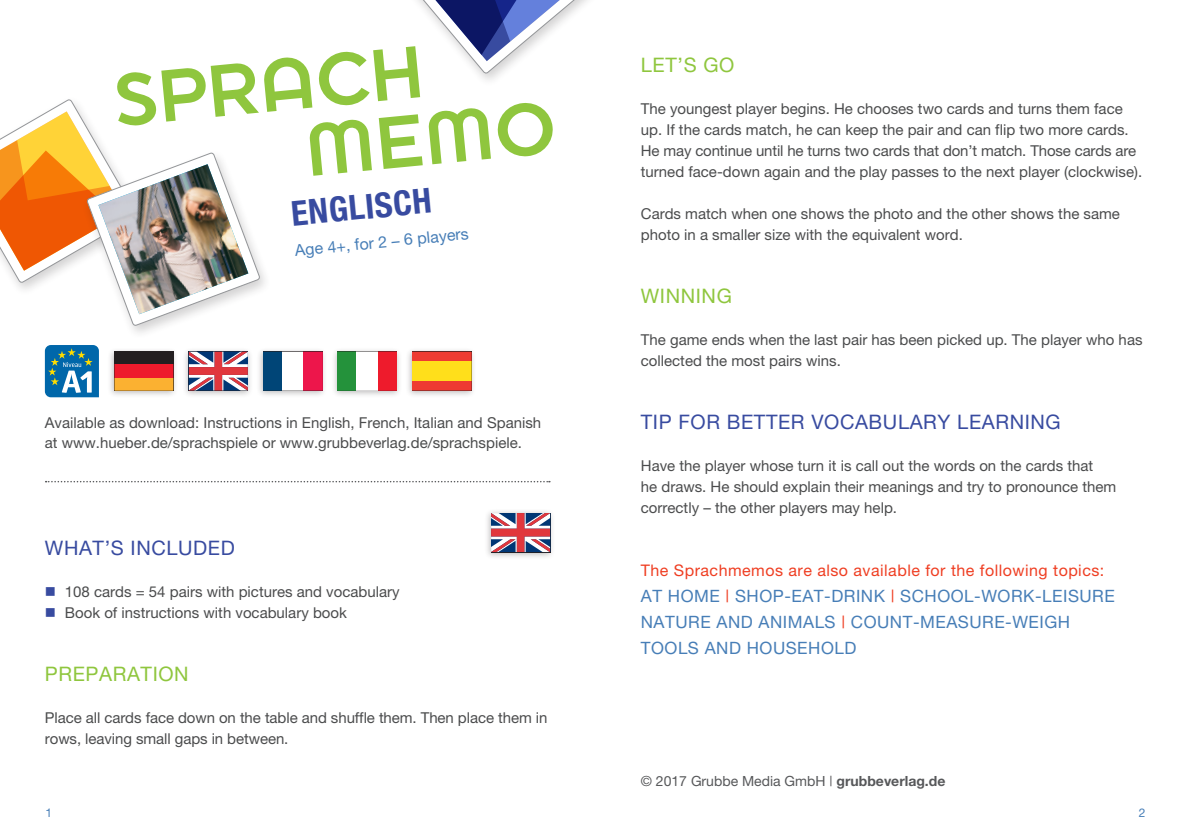
<style>
.page{position:relative;width:1191px;height:840px;background:#fff}
.page>*{position:absolute;margin:0;border:0;box-sizing:border-box;transform-origin:0 0}
.t1{font:81.4px/69.4px "Dessau Pro Drei";color:#8fc63e}
.t2{font:700 condensed 34.6px "Helvetica Neue";color:#384ba0}
.t3{font:20px "Helvetica Neue";letter-spacing:.03em;color:#384ba0}
.t4{font:20px "Helvetica Neue";letter-spacing:.03em;color:#8fc63e}
.t5{font:17px/26px "Helvetica Neue";letter-spacing:.03em;color:#477eb7}
.t6{font:16px "Helvetica Neue";letter-spacing:.03em;color:#ef3e22}
.t7{font:16px "Helvetica Neue";color:#477eb7}
.t8{font:15px/21px "Helvetica Neue";color:#4b4c4d}
.t9{font:14px "Helvetica Neue";color:#57585a}
.t10{font:12px "Helvetica Neue";color:#477eb7}
.s1{color:#384ba0}
.s2{color:#ef3e22}
.s3{font-weight:700}
</style>
<div class="page">
<svg style="left:0;top:99px;width:260px;height:227px"></svg>
<img style="left:98px;top:164px;width:150px;height:150px">
<div style="left:405px;top:346px;width:71px;height:52px;background:#231f20;opacity:.3"></div>
<div style="left:412px;top:351px;width:59px;height:10px;background:#ee3b32"></div>
<div style="left:412px;top:361px;width:59px;height:20px;background:#ffdf1b"></div>
<div style="left:412px;top:381px;width:59px;height:9px;background:#ee3b32"></div>
<div style="left:256px;top:346px;width:71px;height:52px;background:#231f20;opacity:.3"></div>
<div style="left:263px;top:351px;width:19px;height:39px;background:#004577"></div>
<div style="left:303px;top:351px;width:19px;height:39px;background:#ed164b"></div>
<div style="left:282px;top:351px;width:21px;height:39px;background:#fff"></div>
<div style="left:331px;top:346px;width:71px;height:52px;background:#231f20;opacity:.3"></div>
<svg style="left:338px;top:351px;width:59px;height:39px"></svg>
<svg style="left:45px;top:345px;width:54px;height:52px;background:#3182ad"></svg>
<div style="left:182px;top:346px;width:71px;height:52px;background:#231f20;opacity:.3"></div>
<svg style="left:191px;top:353px;width:55px;height:35px"></svg>
<div style="left:484px;top:508px;width:71px;height:52px;background:#231f20;opacity:.3"></div>
<svg style="left:493px;top:514px;width:55px;height:36px"></svg>
<div style="left:107px;top:346px;width:72px;height:52px;background:#231f20;opacity:.3"></div>
<div style="left:114px;top:351px;width:59px;height:13px;background:#231f20"></div>
<div style="left:114px;top:378px;width:59px;height:12px;background:#fbb131"></div>
<div style="left:114px;top:364px;width:59px;height:14px;background:#ee1b2c"></div>
<svg style="left:418px;top:0;width:169px;height:74px"></svg>
<svg style="left:46px;top:480px;width:504px;height:2px"></svg>
<h1 class="t1" style="left:294px;top:48px;width:253px;text-indent:-184px;rotate:-6deg">SPRACH<br>MEMO</h1>
<h2 class="t2" style="left:289px;top:193px;width:142px;rotate:-6deg">ENGLISCH</h2>
<p class="t7" style="left:294px;top:241px;width:176px;rotate:-6deg">Age 4+, for 2 – 6 players</p>
<p class="t8" style="left:45px;top:412px;width:498px;line-height:20px">Available as download: Instructions in English, French, Italian and Spanish at www.hueber.de/sprachspiele or www.grubbeverlag.de/sprachspiele.</p>
<h3 class="t3" style="left:45px;top:535px;width:191px">WHAT’S INCLUDED</h3>
<p class="t8" style="left:45px;top:580px;width:356px"><span class="s1">■</span> 108 cards = 54 pairs with pictures and vocabulary</p>
<p class="t8" style="left:45px;top:601px;width:303px"><span class="s1">■</span> Book of instructions with vocabulary book</p>
<h3 class="t4" style="left:45px;top:661px;width:145px">PREPARATION</h3>
<p class="t8" style="left:45px;top:706px;width:504px">Place all cards face down on the table and shuffle them. Then place them in rows, leaving small gaps in between.</p>
<h3 class="t4" style="left:641px;top:52px;width:95px">LET’S GO</h3>
<p class="t8" style="left:641px;top:97px;width:503px">The youngest player begins. He chooses two cards and turns them face up. If the cards match, he can keep the pair and can flip two more cards.<br>He may continue until he turns two cards that don’t match. Those cards are turned face-down again and the play passes to the next player (clockwise).</p>
<p class="t8" style="left:641px;top:202px;width:480px">Cards match when one shows the photo and the other shows the same photo in a smaller size with the equivalent word.</p>
<h3 class="t4" style="left:641px;top:283px;width:92px">WINNING</h3>
<p class="t8" style="left:641px;top:328px;width:503px">The game ends when the last pair has been picked up. The player who has collected the most pairs wins.</p>
<h3 class="t3" style="left:641px;top:409px;width:421px">TIP FOR BETTER VOCABULARY LEARNING</h3>
<p class="t8" style="left:641px;top:454px;width:477px">Have the player whose turn it is call out the words on the cards that<br>he draws. He should explain their meanings and try to pronounce them correctly – the other players may help.</p>
<p class="t6" style="left:641px;top:560px;width:465px">The Sprachmemos are also available for the following topics:</p>
<p class="t5" style="left:641px;top:582px;width:475px">AT HOME <span class="s2">|</span> SHOP-EAT-DRINK <span class="s2">|</span> SCHOOL-WORK-LEISURE<br>NATURE AND ANIMALS <span class="s2">|</span> COUNT-MEASURE-WEIGH<br>TOOLS AND HOUSEHOLD</p>
<p class="t9" style="left:641px;top:772px;width:306px">© 2017 Grubbe Media GmbH | <span class="s3">grubbeverlag.de</span></p>
<p class="t10" style="left:45px;top:804px;width:8px">1</p>
<p class="t10" style="left:1139px;top:804px;width:8px">2</p>
</div>
